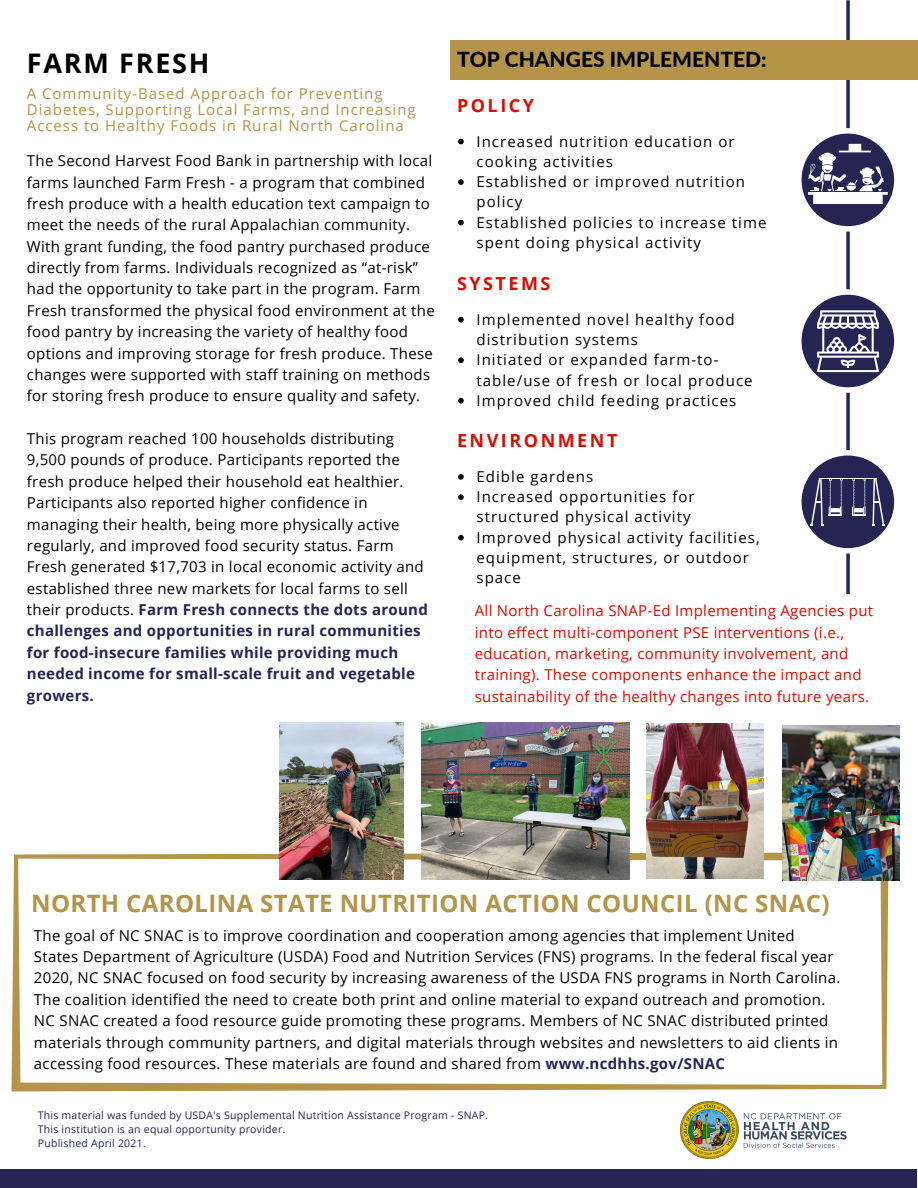
<style>
.page{position:relative;width:918px;height:1188px;background:#fff}
.page>*{position:absolute;margin:0;border:0;box-sizing:border-box;transform-origin:0 0}
.t1{font:700 27px "Open Sans";letter-spacing:.065em;color:#000}
.t2{font:700 24px "Open Sans";letter-spacing:.015em;color:#b39449}
.t3{font:800 21px "Lato Latin";color:#000}
.t4{font:700 18px "Open Sans";letter-spacing:.14em;color:#d90c00}
.t5{font:15px/21.3px "Open Sans";letter-spacing:.02em;color:#000}
.t6{font:15px/20.2px "Open Sans";letter-spacing:.07em;color:#000}
.t7{font:15px/21.3px "Open Sans";letter-spacing:.02em;color:#d90c00}
.t8{font:15px/15.8px "Open Sans";letter-spacing:.065em;color:#b39449}
.t9{font:10.5px "Open Sans";letter-spacing:.025em;color:#242553}
.s1{font-weight:700;color:#242553}
</style>
<div class="page">
<img style="left:680px;top:1101px;width:167px;height:57px">
<svg style="left:11px;top:852px;width:877px;height:240px"></svg>
<img style="left:280px;top:722px;width:124px;height:158px">
<img style="left:647px;top:724px;width:117px;height:155px">
<img style="left:421px;top:722px;width:208px;height:158px">
<img style="left:783px;top:725px;width:117px;height:155px">
<svg style="left:796px;top:0;width:103px;height:594px"></svg>
<svg style="left:458px;top:139px;width:6px;height:5px"></svg>
<svg style="left:458px;top:179px;width:6px;height:6px"></svg>
<svg style="left:458px;top:220px;width:6px;height:5px"></svg>
<div style="left:450px;top:41px;width:468px;height:39px;background:#b39449"></div>
<svg style="left:458px;top:317px;width:6px;height:6px"></svg>
<svg style="left:458px;top:357px;width:6px;height:6px"></svg>
<svg style="left:458px;top:398px;width:6px;height:6px"></svg>
<svg style="left:458px;top:474px;width:6px;height:6px"></svg>
<svg style="left:458px;top:494px;width:6px;height:6px"></svg>
<svg style="left:458px;top:535px;width:6px;height:5px"></svg>
<div style="left:1px;top:1170px;width:916px;height:18px;background:#242553"></div>
<p class="t1" style="left:27px;top:45px;width:184px">FARM FRESH</p>
<p class="t8" style="left:27px;top:86px;width:390px">A Community-Based Approach for Preventing<br>Diabetes, Supporting Local Farms, and Increasing<br>Access to Healthy Foods in Rural North Carolina</p>
<p class="t5" style="left:27px;top:150px;width:409px">The Second Harvest Food Bank in partnership with local farms launched Farm Fresh - a program that combined fresh produce with a health education text campaign to meet the needs of the rural Appalachian community.<br>With grant funding, the food pantry purchased produce directly from farms. Individuals recognized as “at-risk” had the opportunity to take part in the program. Farm Fresh transformed the physical food environment at the food pantry by increasing the variety of healthy food options and improving storage for fresh produce. These changes were supported with staff training on methods for storing fresh produce to ensure quality and safety.</p>
<p class="t5" style="left:27px;top:428px;width:402px">This program reached 100 households distributing 9,500 pounds of produce. Participants reported the fresh produce helped their household eat healthier.<br>Participants also reported higher confidence in managing their health, being more physically active regularly, and improved food security status. Farm Fresh generated $17,703 in local economic activity and established three new markets for local farms to sell their products. <span class="s1">Farm Fresh connects the dots around challenges and opportunities in rural communities for food-insecure families while providing much needed income for small-scale fruit and vegetable growers.</span></p>
<p class="t3" style="left:457px;top:50px;width:311px">TOP CHANGES IMPLEMENTED:</p>
<p class="t4" style="left:457px;top:93px;width:79px">POLICY</p>
<p class="t6" style="left:477px;top:131px;width:260px">Increased nutrition education or cooking activities</p>
<p class="t6" style="left:477px;top:171px;width:270px">Established or improved nutrition policy</p>
<p class="t6" style="left:477px;top:212px;width:291px">Established policies to increase time spent doing physical activity</p>
<p class="t4" style="left:457px;top:271px;width:95px">SYSTEMS</p>
<p class="t6" style="left:477px;top:309px;width:260px">Implemented novel healthy food distribution systems</p>
<p class="t6" style="left:477px;top:349px;width:278px">Initiated or expanded farm-to&shy;table/use of fresh or local produce</p>
<p class="t6" style="left:477px;top:390px;width:261px">Improved child feeding practices</p>
<p class="t4" style="left:457px;top:428px;width:162px">ENVIRONMENT</p>
<p class="t6" style="left:477px;top:466px;width:118px">Edible gardens</p>
<p class="t6" style="left:477px;top:486px;width:220px">Increased opportunities for structured physical activity</p>
<p class="t6" style="left:477px;top:527px;width:285px">Improved physical activity facilities, equipment, structures, or outdoor space</p>
<p class="t7" style="left:475px;top:600px;width:400px">All North Carolina SNAP-Ed Implementing Agencies put into effect multi-component PSE interventions (i.e., education, marketing, community involvement, and training). These components enhance the impact and sustainability of the healthy changes into future years.</p>
<p class="t2" style="left:31px;top:886px;width:800px">NORTH CAROLINA STATE NUTRITION ACTION COUNCIL (NC SNAC)</p>
<p class="t5" style="left:34px;top:924px;width:808px">The goal of NC SNAC is to improve coordination and cooperation among agencies that implement United States Department of Agriculture (USDA) Food and Nutrition Services (FNS) programs. In the federal fiscal year 2020, NC SNAC focused on food security by increasing awareness of the USDA FNS programs in North Carolina.<br>The coalition identified the need to create both print and online material to expand outreach and promotion.<br>NC SNAC created a food resource guide promoting these programs. Members of NC SNAC distributed printed materials through community partners, and digital materials through websites and newsletters to aid clients in accessing food resources. These materials are found and shared from <span class="s1">www.ncdhhs.gov/SNAC</span></p>
<p class="t9" style="left:38px;top:1108px;width:452px">This material was funded by USDA's Supplemental Nutrition Assistance Program - SNAP.</p>
<p class="t9" style="left:38px;top:1122px;width:249px">This institution is an equal opportunity provider.</p>
<p class="t9" style="left:38px;top:1136px;width:110px">Published April 2021.</p>
</div>
